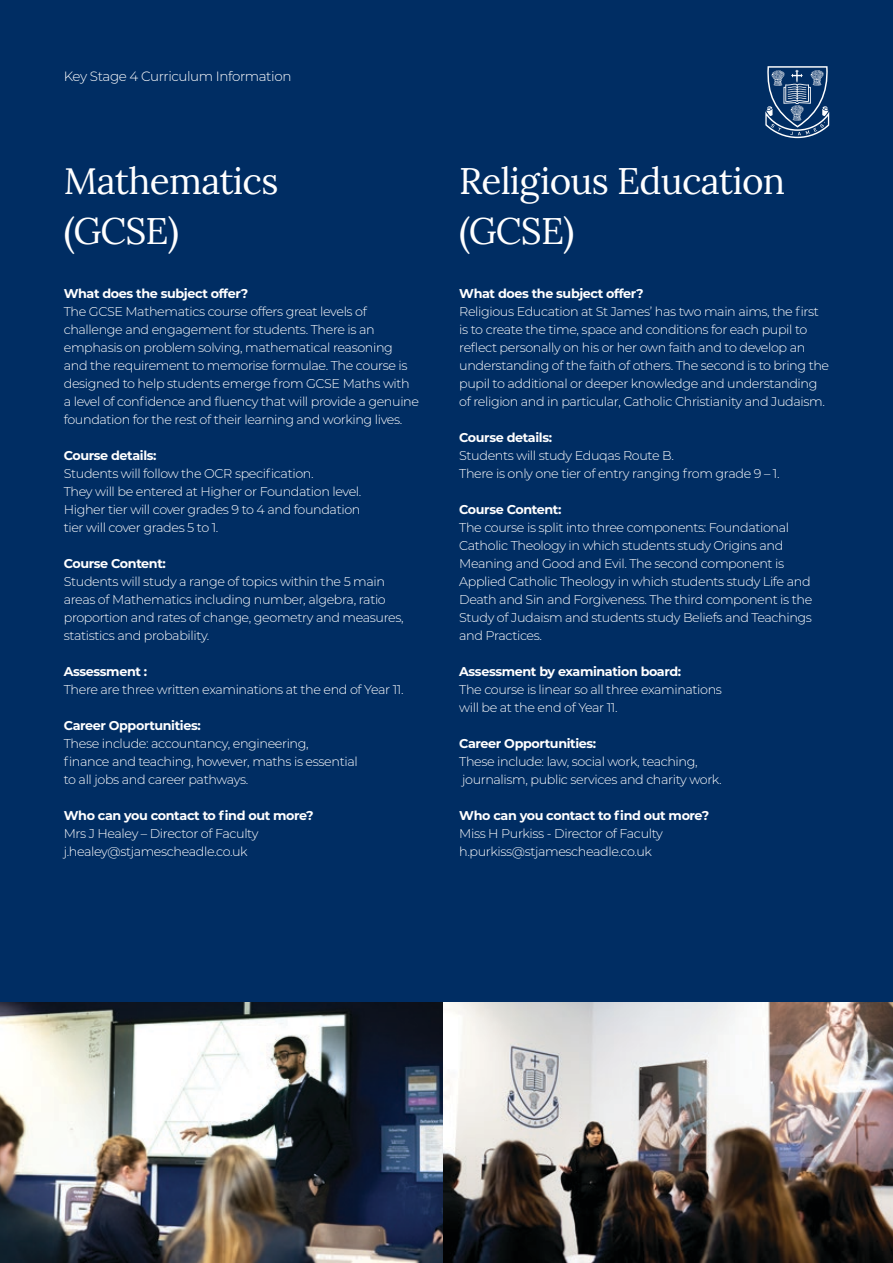
<style>
.page{position:relative;width:893px;height:1263px;background:#002d63}
.page>*{position:absolute;margin:0;border:0;box-sizing:border-box;transform-origin:0 0}
.t1{font:36.9px/49.5px "Lora";letter-spacing:-.02em;color:#fff}
.t2{font:300 13.5px "Montserrat";letter-spacing:-.03em;color:#fff}
.t3{font:300 12.75px/18px "Montserrat";letter-spacing:-.03em;color:#fff}
.t4{font:700 12.75px "Montserrat";letter-spacing:-.03em;color:#fff}
</style>
<div class="page">
<svg style="left:765px;top:66px;width:64px;height:72px"></svg>
<img style="left:0;top:1002px;width:443px;height:261px">
<img style="left:443px;top:1002px;width:450px;height:261px">
<p class="t2" style="left:64px;top:67px;width:229px">Key Stage 4 Curriculum Information</p>
<p class="t1" style="left:64px;top:154px;width:216px">Mathematics (GCSE)</p>
<p class="t4" style="left:64px;top:284px;width:186px">What does the subject offer?</p>
<p class="t3" style="left:64px;top:302px;width:357px">The GCSE Mathematics course offers great levels of challenge and engagement for students. There is an emphasis on problem solving, mathematical reasoning and the requirement to memorise formulae. The course is designed to help students emerge from GCSE Maths with a level of confidence and fluency that will provide a genuine foundation for the rest of their learning and working lives.</p>
<p class="t4" style="left:64px;top:446px;width:94px">Course details:</p>
<p class="t3" style="left:64px;top:464px;width:251px">Students will follow the OCR specification.</p>
<p class="t3" style="left:64px;top:482px;width:299px;text-align:justify">They will be entered at Higher or Foundation level.<br>Higher tier will cover grades 9 to 4 and foundation tier will cover grades 5 to 1.</p>
<p class="t4" style="left:64px;top:554px;width:104px">Course Content:</p>
<p class="t3" style="left:64px;top:572px;width:341px">Students will study a range of topics within the 5 main areas of Mathematics including number, algebra, ratio proportion and rates of change, geometry and measures, statistics and probability.</p>
<p class="t4" style="left:64px;top:662px;width:85px">Assessment :</p>
<p class="t3" style="left:64px;top:680px;width:341px">There are three written examinations at the end of Year 11.</p>
<p class="t4" style="left:64px;top:716px;width:138px">Career Opportunities:</p>
<p class="t3" style="left:64px;top:734px;width:295px">These include: accountancy, engineering,<br>finance and teaching, however, maths is essential to all jobs and career pathways.</p>
<p class="t4" style="left:64px;top:806px;width:251px">Who can you contact to find out more?</p>
<p class="t3" style="left:64px;top:824px;width:196px">Mrs J Healey – Director of Faculty</p>
<p class="t3" style="left:64px;top:842px;width:185px">j.healey@stjamescheadle.co.uk</p>
<p class="t1" style="left:459px;top:154px;width:328px">Religious Education (GCSE)</p>
<p class="t4" style="left:459px;top:284px;width:186px">What does the subject offer?</p>
<p class="t3" style="left:459px;top:302px;width:371px">Religious Education at St James’ has two main aims, the first is to create the time, space and conditions for each pupil to reflect personally on his or her own faith and to develop an understanding of the faith of others. The second is to bring the pupil to additional or deeper knowledge and understanding of religion and in particular, Catholic Christianity and Judaism.</p>
<p class="t4" style="left:459px;top:428px;width:94px">Course details:</p>
<p class="t3" style="left:459px;top:446px;width:216px">Students will study Eduqas Route B.</p>
<p class="t3" style="left:459px;top:464px;width:322px">There is only one tier of entry ranging from grade 9 – 1.</p>
<p class="t4" style="left:459px;top:500px;width:104px">Course Content:</p>
<p class="t3" style="left:459px;top:518px;width:355px">The course is split into three components: Foundational Catholic Theology in which students study Origins and Meaning and Good and Evil. The second component is Applied Catholic Theology in which students study Life and Death and Sin and Forgiveness. The third component is the Study of Judaism and students study Beliefs and Teachings and Practices.</p>
<p class="t4" style="left:459px;top:662px;width:223px">Assessment by examination board:</p>
<p class="t3" style="left:459px;top:680px;width:264px">The course is linear so all three examinations will be at the end of Year 11.</p>
<p class="t4" style="left:459px;top:734px;width:138px">Career Opportunities:</p>
<p class="t3" style="left:459px;top:752px;width:264px">These include: law, social work, teaching, journalism, public services and charity work.</p>
<p class="t4" style="left:459px;top:806px;width:251px">Who can you contact to find out more?</p>
<p class="t3" style="left:459px;top:824px;width:205px">Miss H Purkiss - Director of Faculty h.purkiss@stjamescheadle.co.uk</p>
</div>
